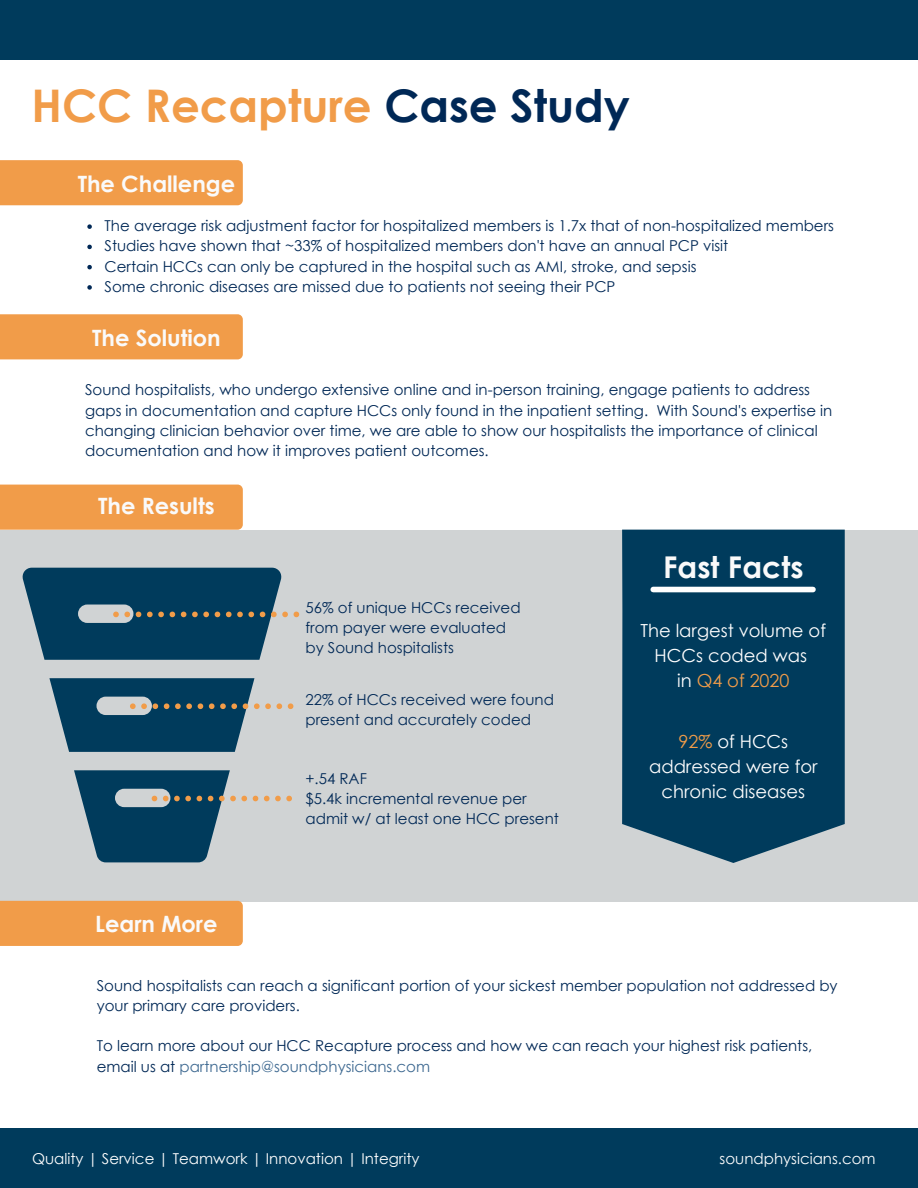
<style>
.page{position:relative;width:918px;height:1188px;background:#fff}
.page>*{position:absolute;margin:0;border:0;box-sizing:border-box;transform-origin:0 0}
.t1{font:700 45px "Century Gothic";color:#f19c49}
.t2{font:700 30px "Century Gothic";color:#fafafa}
.t3{font:700 22.5px "Century Gothic";color:#fafafa}
.t4{font:18px/24.8px "Century Gothic";color:#fff;text-align:center}
.t5{font:18px "Century Gothic";color:#f19c49}
.t6{font:15px/20.2px "Century Gothic";color:#002856}
.t7{font:15px "Century Gothic";color:#fff}
.s1{color:#002856}
.s2{color:#fff}
.s3{color:#f19c49}
.s4{color:#3e6991}
</style>
<div class="page">
<div style="left:0;top:0;width:918px;height:60px;background:#003b5c"></div>
<div style="left:0;top:1129px;width:918px;height:59px;background:#003b5c"></div>
<div style="left:0;top:160px;width:243px;height:45px;background:#f19c49"></div>
<div style="left:0;top:314px;width:243px;height:45px;background:#f19c49"></div>
<div style="left:0;top:530px;width:918px;height:372px;background:#d0d3d4"></div>
<div style="left:0;top:485px;width:243px;height:45px;background:#f19c49"></div>
<svg style="left:23px;top:568px;width:276px;height:92px"></svg>
<svg style="left:49px;top:678px;width:244px;height:74px"></svg>
<svg style="left:74px;top:770px;width:218px;height:92px"></svg>
<div style="left:0;top:901px;width:243px;height:45px;background:#f19c49"></div>
<svg style="left:622px;top:530px;width:223px;height:333px;background:#0d4463"></svg>
<svg style="left:87px;top:224px;width:5px;height:5px"></svg>
<svg style="left:87px;top:245px;width:5px;height:4px"></svg>
<svg style="left:87px;top:265px;width:5px;height:4px"></svg>
<svg style="left:87px;top:285px;width:5px;height:5px"></svg>
<div style="left:653px;top:587px;width:160px;height:5px;background:#fff"></div>
<p class="t1" style="left:32px;top:76px;width:600px">HCC Recapture <span class="s1">Case Study</span></p>
<p class="t3" style="left:78px;top:169px;width:159px">The Challenge</p>
<p class="t6" style="left:105px;top:215px;width:731px">The average risk adjustment factor for hospitalized members is 1.7x that of non-hospitalized members</p>
<p class="t6" style="left:105px;top:235px;width:625px">Studies have shown that ~33% of hospitalized members don't have an annual PCP visit</p>
<p class="t6" style="left:105px;top:256px;width:593px">Certain HCCs can only be captured in the hospital such as AMI, stroke, and sepsis</p>
<p class="t6" style="left:105px;top:276px;width:512px">Some chronic diseases are missed due to patients not seeing their PCP</p>
<p class="t3" style="left:92px;top:323px;width:130px">The Solution</p>
<p class="t6" style="left:85px;top:379px;width:749px">Sound hospitalists, who undergo extensive online and in-person training, engage patients to address gaps in documentation and capture HCCs only found in the inpatient setting. With Sound's expertise in changing clinician behavior over time, we are able to show our hospitalists the importance of clinical documentation and how it improves patient outcomes.</p>
<p class="t3" style="left:98px;top:491px;width:118px">The Results</p>
<p class="t3" style="left:95px;top:910px;width:124px">Learn More</p>
<p class="t6" style="left:306px;top:597px;width:217px">56% of unique HCCs received from payer were evaluated by Sound hospitalists</p>
<p class="t6" style="left:306px;top:689px;width:250px">22% of HCCs received were found present and accurately coded</p>
<p class="t6" style="left:306px;top:768px;width:63px">+.54 RAF</p>
<p class="t6" style="left:306px;top:788px;width:255px">$5.4k incremental revenue per admit w/ at least one HCC present</p>
<p class="t2" style="left:663px;top:547px;width:142px">Fast Facts</p>
<p class="t4" style="left:640px;top:618px;width:187px">The largest volume of<br>HCCs coded was</p>
<p class="t5" style="left:677px;top:669px;width:114px"><span class="s2">in</span> Q4 of 2020</p>
<p class="t4" style="left:649px;top:729px;width:170px"><span class="s3">92%</span> of HCCs addressed were for chronic diseases</p>
<p class="t6" style="left:97px;top:975px;width:742px">Sound hospitalists can reach a significant portion of your sickest member population not addressed by your primary care providers.</p>
<p class="t6" style="left:97px;top:1035px;width:717px">To learn more about our HCC Recapture process and how we can reach your highest risk patients, email us at <span class="s4">partnership@soundphysicians.com</span></p>
<p class="t7" style="left:32px;top:1149px;width:389px">Quality | Service | Teamwork | Innovation | Integrity</p>
<p class="t7" style="left:720px;top:1149px;width:158px">soundphysicians.com</p>
</div>
